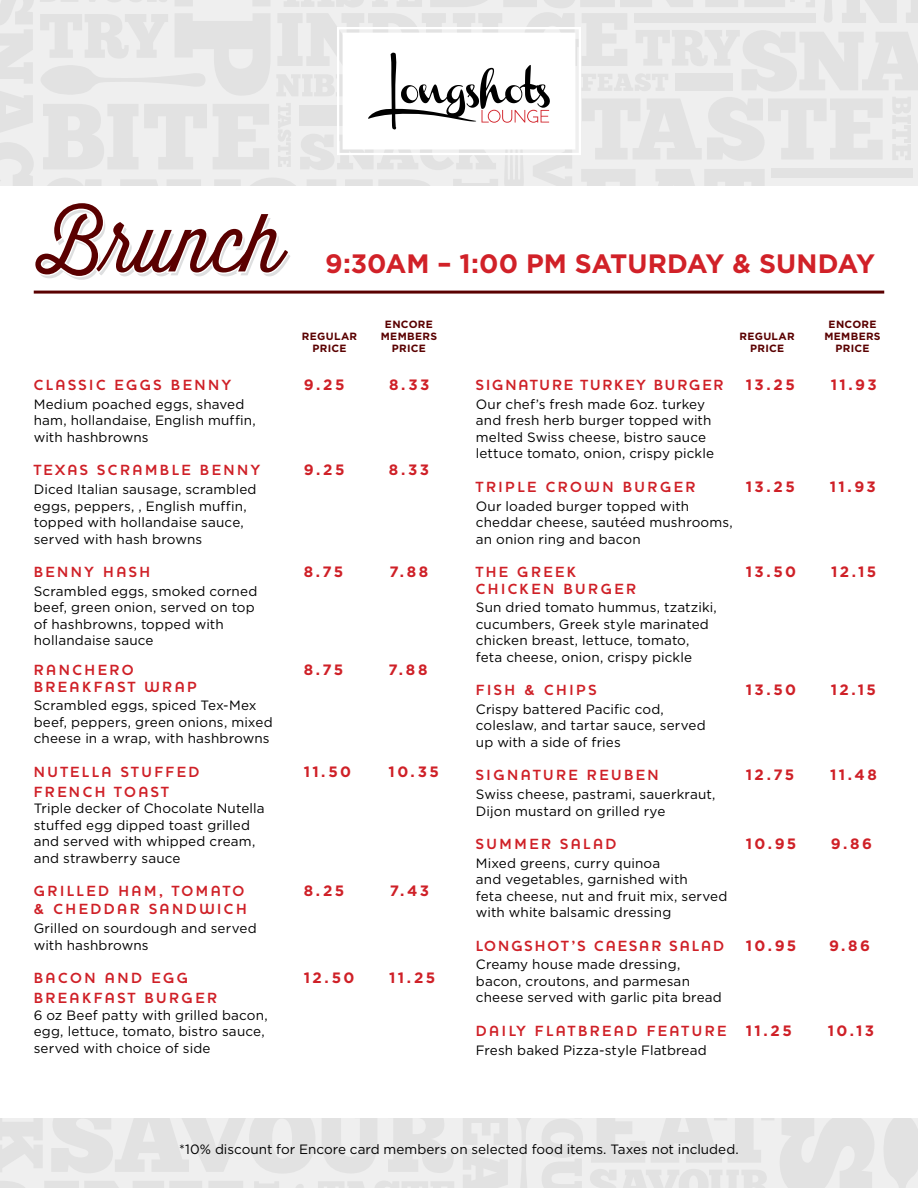
<style>
.page{position:relative;width:918px;height:1188px;background:#fff}
.page>*{position:absolute;margin:0;border:0;box-sizing:border-box;transform-origin:0 0}
.t1{font:300 80.1px "Thirsty Script";color:#5a0000}
.t2{font:700 26.55px "Gotham HTF";letter-spacing:-.005em;color:#d12128}
.t3{font:700 15px "Houschka";letter-spacing:.17em;color:#cf2027}
.t4{font:700 15px "Gotham HTF";letter-spacing:.155em;color:#cf2027}
.t5{font:700 15px "Houschka";letter-spacing:.13em;color:#cf2027}
.t6{font:700 15px "Houschka";letter-spacing:.14em;color:#cf2027}
.t7{font:13.5px/16.5px "Gotham HTF";letter-spacing:.01em;color:#000}
.t8{font:700 10.5px/12px "Gotham HTF";letter-spacing:.03em;color:#5a0000;text-align:center}
</style>
<div class="page">
<div style="left:0;top:1118px;width:918px;height:70px;background:#efefef"></div>
<svg style="left:52px;top:1118px;width:325px;height:55px"></svg>
<svg style="left:388px;top:1118px;width:65px;height:55px"></svg>
<svg style="left:590px;top:1169px;width:177px;height:19px"></svg>
<svg style="left:463px;top:1118px;width:45px;height:70px"></svg>
<svg style="left:0;top:1181px;width:279px;height:7px"></svg>
<svg style="left:318px;top:1181px;width:136px;height:7px"></svg>
<svg style="left:542px;top:1119px;width:41px;height:69px"></svg>
<svg style="left:0;top:1118px;width:42px;height:54px"></svg>
<svg style="left:591px;top:1118px;width:54px;height:44px"></svg>
<svg style="left:651px;top:1118px;width:123px;height:44px"></svg>
<svg style="left:780px;top:1118px;width:94px;height:70px"></svg>
<svg style="left:884px;top:1118px;width:34px;height:70px"></svg>
<svg style="left:517px;top:1118px;width:14px;height:70px"></svg>
<svg style="left:296px;top:1184px;width:7px;height:4px"></svg>
<svg style="left:0;top:0;width:34px;height:185px"></svg>
<svg style="left:40px;top:0;width:878px;height:185px"></svg>
<hr style="left:34px;top:291px;width:850px;height:3px;background:#5a0000">
<h1 class="t1" style="left:38px;top:186px;width:248px">Brunch</h1>
<h2 class="t2" style="left:325px;top:248px;width:552px">9:30AM – 1:00 PM SATURDAY &amp; SUNDAY</h2>
<p class="t8" style="left:302px;top:330px;width:57px">REGULAR<br>PRICE</p>
<p class="t8" style="left:381px;top:318px;width:58px">ENCORE<br>MEMBERS<br>PRICE</p>
<p class="t8" style="left:740px;top:330px;width:57px">REGULAR<br>PRICE</p>
<p class="t8" style="left:824px;top:318px;width:58px">ENCORE<br>MEMBERS<br>PRICE</p>
<p class="t3" style="left:34px;top:376px;width:199px">CLASSIC EGGS BENNY</p>
<p class="t4" style="left:304px;top:376px;width:42px">9.25</p>
<p class="t4" style="left:389px;top:376px;width:42px">8.33</p>
<p class="t7" style="left:34px;top:396px;width:224px">Medium poached eggs, shaved ham, hollandaise, English muffin, with hashbrowns</p>
<p class="t3" style="left:34px;top:461px;width:228px">TEXAS SCRAMBLE BENNY</p>
<p class="t4" style="left:304px;top:461px;width:42px">9.25</p>
<p class="t4" style="left:389px;top:461px;width:42px">8.33</p>
<p class="t7" style="left:34px;top:481px;width:224px">Diced Italian sausage, scrambled eggs, peppers, , English muffin, topped with hollandaise sauce, served with hash browns</p>
<p class="t3" style="left:34px;top:563px;width:118px">BENNY HASH</p>
<p class="t4" style="left:304px;top:563px;width:41px">8.75</p>
<p class="t4" style="left:389px;top:563px;width:40px">7.88</p>
<p class="t7" style="left:34px;top:582px;width:225px">Scrambled eggs, smoked corned beef, green onion, served on top of hashbrowns, topped with hollandaise sauce</p>
<p class="t3" style="left:34px;top:661px;width:101px">RANCHERO</p>
<p class="t4" style="left:304px;top:661px;width:41px">8.75</p>
<p class="t4" style="left:389px;top:661px;width:40px">7.88</p>
<p class="t3" style="left:34px;top:678px;width:165px">BREAKFAST WRAP</p>
<p class="t7" style="left:34px;top:697px;width:240px">Scrambled eggs, spiced Tex-Mex beef, peppers, green onions, mixed cheese in a wrap, with hashbrowns</p>
<p class="t3" style="left:34px;top:763px;width:167px">NUTELLA STUFFED</p>
<p class="t4" style="left:304px;top:763px;width:49px">11.50</p>
<p class="t4" style="left:389px;top:763px;width:52px">10.35</p>
<p class="t3" style="left:34px;top:783px;width:137px">FRENCH TOAST</p>
<p class="t7" style="left:34px;top:800px;width:232px">Triple decker of Chocolate Nutella stuffed egg dipped toast grilled and served with whipped cream, and strawberry sauce</p>
<p class="t3" style="left:34px;top:882px;width:212px">GRILLED HAM, TOMATO</p>
<p class="t4" style="left:304px;top:882px;width:42px">8.25</p>
<p class="t4" style="left:390px;top:882px;width:41px">7.43</p>
<p class="t3" style="left:34px;top:900px;width:214px">&amp; CHEDDAR SANDWICH</p>
<p class="t7" style="left:34px;top:920px;width:224px">Grilled on sourdough and served with hashbrowns</p>
<p class="t3" style="left:34px;top:969px;width:156px">BACON AND EGG</p>
<p class="t4" style="left:304px;top:969px;width:52px">12.50</p>
<p class="t4" style="left:389px;top:969px;width:48px">11.25</p>
<p class="t3" style="left:34px;top:989px;width:185px">BREAKFAST BURGER</p>
<p class="t7" style="left:34px;top:1006px;width:236px">6 oz Beef patty with grilled bacon, egg, lettuce, tomato, bistro sauce, served with choice of side</p>
<p class="t5" style="left:476px;top:376px;width:249px">SIGNATURE TURKEY BURGER</p>
<p class="t4" style="left:746px;top:376px;width:50px">13.25</p>
<p class="t4" style="left:831px;top:376px;width:47px">11.93</p>
<p class="t7" style="left:476px;top:396px;width:240px">Our chef’s fresh made 6oz. turkey and fresh herb burger topped with melted Swiss cheese, bistro sauce lettuce tomato, onion, crispy pickle</p>
<p class="t3" style="left:476px;top:478px;width:221px">TRIPLE CROWN BURGER</p>
<p class="t4" style="left:746px;top:478px;width:50px">13.25</p>
<p class="t4" style="left:830px;top:478px;width:47px">11.93</p>
<p class="t7" style="left:476px;top:497px;width:259px">Our loaded burger topped with cheddar cheese, sautéed mushrooms, an onion ring and bacon</p>
<p class="t3" style="left:476px;top:563px;width:102px">THE GREEK</p>
<p class="t4" style="left:746px;top:563px;width:52px">13.50</p>
<p class="t4" style="left:831px;top:563px;width:47px">12.15</p>
<p class="t3" style="left:476px;top:580px;width:162px">CHICKEN BURGER</p>
<p class="t7" style="left:476px;top:599px;width:243px">Sun dried tomato hummus, tzatziki, cucumbers, Greek style marinated chicken breast, lettuce, tomato, feta cheese, onion, crispy pickle</p>
<p class="t3" style="left:476px;top:681px;width:122px">FISH &amp; CHIPS</p>
<p class="t4" style="left:746px;top:681px;width:52px">13.50</p>
<p class="t4" style="left:831px;top:681px;width:47px">12.15</p>
<p class="t7" style="left:476px;top:701px;width:231px">Crispy battered Pacific cod, coleslaw, and tartar sauce, served up with a side of fries</p>
<p class="t3" style="left:476px;top:766px;width:184px">SIGNATURE REUBEN</p>
<p class="t4" style="left:746px;top:766px;width:50px">12.75</p>
<p class="t4" style="left:830px;top:766px;width:48px">11.48</p>
<p class="t7" style="left:476px;top:786px;width:241px">Swiss cheese, pastrami, sauerkraut,<br>Dijon mustard on grilled rye</p>
<p class="t3" style="left:476px;top:835px;width:142px">SUMMER SALAD</p>
<p class="t4" style="left:746px;top:835px;width:52px">10.95</p>
<p class="t4" style="left:831px;top:835px;width:43px">9.86</p>
<p class="t7" style="left:476px;top:854px;width:253px">Mixed greens, curry quinoa<br>and vegetables, garnished with<br>feta cheese, nut and fruit mix, served with white balsamic dressing</p>
<p class="t6" style="left:476px;top:937px;width:250px">LONGSHOT’S CAESAR SALAD</p>
<p class="t4" style="left:746px;top:937px;width:52px">10.95</p>
<p class="t4" style="left:829px;top:937px;width:43px">9.86</p>
<p class="t7" style="left:476px;top:956px;width:247px">Creamy house made dressing, bacon, croutons, and parmesan cheese served with garlic pita bread</p>
<p class="t3" style="left:476px;top:1022px;width:252px">DAILY FLATBREAD FEATURE</p>
<p class="t4" style="left:746px;top:1022px;width:48px">11.25</p>
<p class="t4" style="left:828px;top:1022px;width:48px">10.13</p>
<p class="t7" style="left:476px;top:1041px;width:232px">Fresh baked Pizza-style Flatbread</p>
<p class="t7" style="left:179px;top:1141px;width:561px">*10% discount for Encore card members on selected food items. Taxes not included.</p>
</div>
